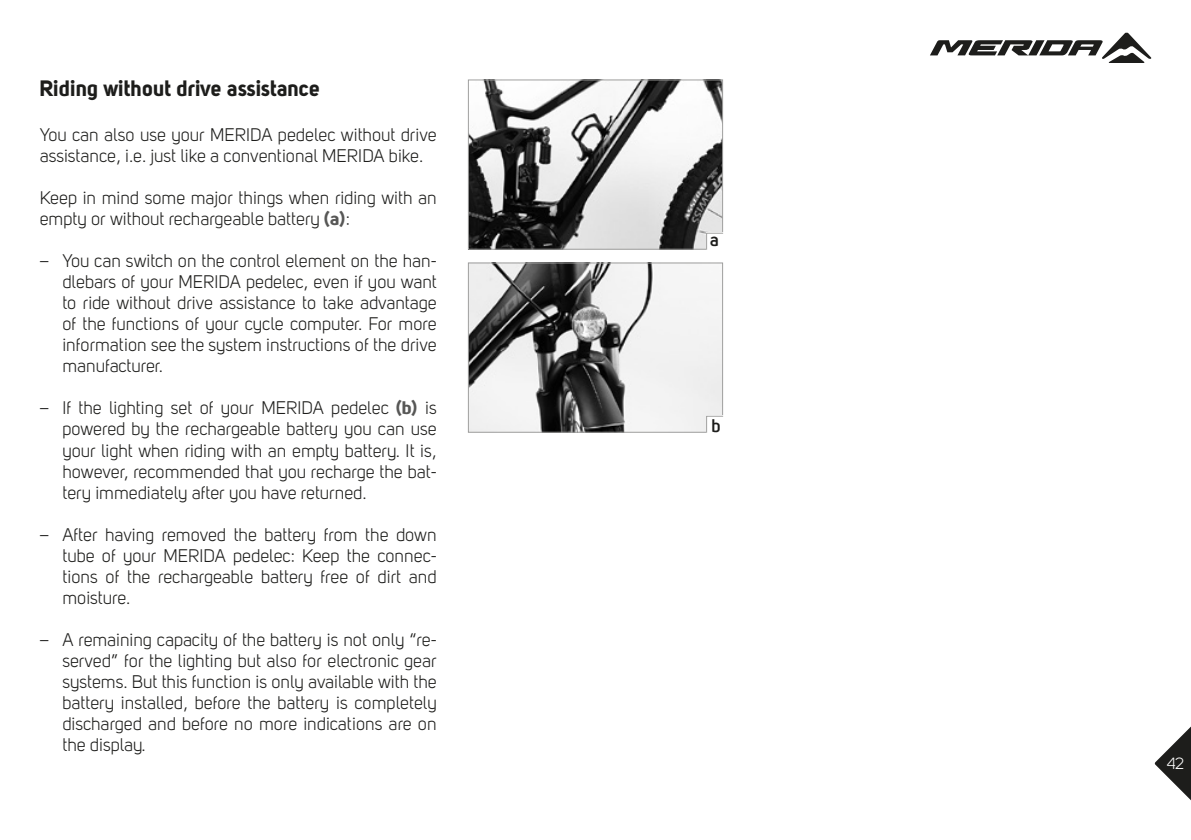
<style>
.page{position:relative;width:1191px;height:840px;background:#fff}
.page>*{position:absolute;margin:0;border:0;box-sizing:border-box;transform-origin:0 0}
.t1{font:22px "Uni Sans Bold";color:#1d1d1b}
.t2{font:18px/21px "Uni Sans Book";color:#1d1d1b;text-align:justify}
.t3{font:700 18px "Uni Sans Semi";color:#1d1d1b}
.t4{font:16px "Uni Sans Book";color:#fff}
.s1{font-family:"Uni Sans Bold";color:#575756}
</style>
<div class="page">
<svg style="left:1154px;top:726px;width:37px;height:73px"></svg>
<svg style="left:930px;top:33px;width:221px;height:30px"></svg>
<img style="left:470px;top:264px;width:251px;height:166px">
<div style="left:468px;top:262px;width:255px;height:170px;border:1px solid #a0a09f"></div>
<img style="left:470px;top:81px;width:251px;height:166px">
<div style="left:468px;top:79px;width:255px;height:170px;border:1px solid #a0a09f"></div>
<svg style="left:705px;top:232px;width:18px;height:18px"></svg>
<svg style="left:705px;top:415px;width:18px;height:18px"></svg>
<p class="t1" style="left:40px;top:75px;width:282px">Riding without drive assistance</p>
<p class="t2" style="left:40px;top:124px;width:398px">You can also use your MERIDA pedelec without drive assistance, i.e. just like a conventional MERIDA bike.</p>
<p class="t2" style="left:40px;top:187px;width:398px">Keep in mind some major things when riding with an empty or without rechargeable battery <span class="s1">(a)</span>:</p>
<p class="t2" style="left:62px;top:250px;width:376px;text-indent:-23px">– You can switch on the control element on the han&shy;dlebars of your MERIDA pedelec, even if you want to ride without drive assistance to take advantage of the functions of your cycle computer. For more information see the system instructions of the drive manufacturer.</p>
<p class="t2" style="left:62px;top:397px;width:376px;text-indent:-23px">– If the lighting set of your MERIDA pedelec <span class="s1">(b)</span> is powered by the rechargeable battery you can use your light when riding with an empty battery. It is, however, recommended that you recharge the bat&shy;tery immediately after you have returned.</p>
<p class="t2" style="left:62px;top:523px;width:376px;text-indent:-23px">– After having removed the battery from the down tube of your MERIDA pedelec: Keep the connec&shy;tions of the rechargeable battery free of dirt and moisture.</p>
<p class="t2" style="left:62px;top:628px;width:376px;text-indent:-23px">– A remaining capacity of the battery is not only “re&shy;served” for the lighting but also for electronic gear systems. But this function is only available with the battery installed, before the battery is completely discharged and before no more indications are on the display.</p>
<p class="t3" style="left:710px;top:229px;width:11px">a</p>
<p class="t3" style="left:711px;top:414px;width:11px">b</p>
<p class="t4" style="left:1166px;top:753px;width:19px">42</p>
</div>
